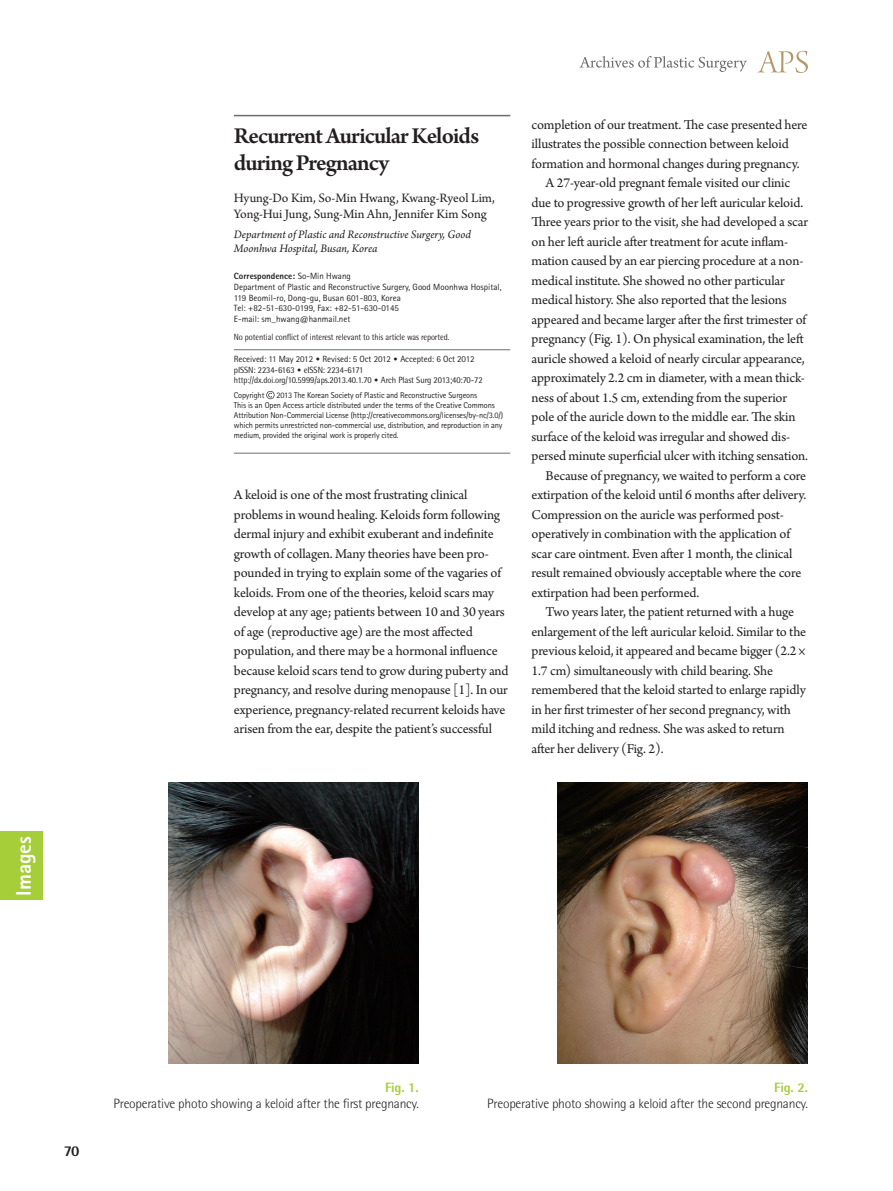
<style>
.page{position:relative;width:893px;height:1191px;background:#fff}
.page>*{position:absolute;margin:0;border:0;box-sizing:border-box;transform-origin:0 0}
.성형_이미지__제목{font:600 24px/27px "Arno Pro";letter-spacing:-.035em;color:#231f20}
.논문_분류{font:800 21px "Rotis Sans Serif Std";color:#fff}
.t1{font:800 15px "Rotis Semi Sans Std";color:#231f20}
.성형_본문_이미지{font:14.25px/19.5px "Arno Pro";letter-spacing:-.01em;color:#231f20}
.표_그림체{font:300 13.5px/16.5px "Rotis Semi Sans Std";letter-spacing:-.015em;color:#231f20;text-align:right}
.성형_이미지__이름{font:13.5px/16.5px "Arno Pro";letter-spacing:-.005em;color:#231f20}
.성형_이미지__소속{font:italic 12px/14.4px "Arno Pro";letter-spacing:-.005em;color:#231f20}
.성형_이미지__교신주소{font:9px/10.8px "Rotis Sans Serif Std";color:#231f20}
.t2{font:9px/10.8px "Rotis Semi Sans Std";letter-spacing:-.01em;color:#231f20;scale:.95 1}
.t3{font:9px "Rotis Semi Sans Std";letter-spacing:-.01em;color:#231f20;scale:.9 1}
.성형_이미지__교신주소-2{font:800 9px "Rotis Sans Serif Std";color:#231f20}
.교신저자__이미지{font:8.4px/10.1px "Rotis Sans Serif Std";letter-spacing:-.015em;color:#231f20}
.s1{font-weight:400}
.s2{font-family:"Rotis Sans Serif Std"}
.s3{font-family:"DIN Pro";font-weight:300}
.s4{font-weight:800;color:#a6ce39}
</style>
<div class="page">
<svg style="left:757px;top:51px;width:51px;height:22px"></svg>
<svg style="left:579px;top:56px;width:168px;height:16px"></svg>
<svg style="left:266px;top:391px;width:9px;height:8px"></svg>
<hr style="left:234px;top:115px;width:276px;height:1px;background:#6c6d70">
<hr style="left:234px;top:453px;width:276px;height:1px;background:#6c6d70">
<hr style="left:234px;top:349px;width:276px;height:1px;background:#6c6d70">
<img style="left:169px;top:782px;width:250px;height:281px">
<img style="left:558px;top:782px;width:250px;height:281px">
<div style="left:0;top:832px;width:43px;height:68px;background:#a6ce39"></div>
<p class="논문_분류" style="left:10px;top:895px;width:61px;rotate:-90deg">Images</p>
<p class="성형_이미지__제목" style="left:234px;top:124px;width:247px">Recurrent Auricular Keloids during Pregnancy</p>
<p class="성형_이미지__이름" style="left:234px;top:190px;width:262px">Hyung-Do Kim, So-Min Hwang, Kwang-Ryeol Lim,<br>Yong-Hui Jung, Sung-Min Ahn, Jennifer Kim Song</p>
<p class="성형_이미지__소속" style="left:234px;top:228px;width:239px">Department of Plastic and Reconstructive Surgery, Good<br>Moonhwa Hospital, Busan, Korea</p>
<p class="성형_이미지__교신주소-2" style="left:234px;top:270px;width:118px">Correspondence: <span class="s1">So-Min Hwang</span></p>
<p class="성형_이미지__교신주소" style="left:234px;top:281px;width:269px">Department of Plastic and Reconstructive Surgery, Good Moonhwa Hospital,<br>119 Beomil-ro, Dong-gu, Busan 601-803, Korea</p>
<p class="성형_이미지__교신주소" style="left:234px;top:303px;width:167px">Tel: +82-51-630-0199, Fax: +82-51-630-0145</p>
<p class="성형_이미지__교신주소" style="left:234px;top:314px;width:118px">E-mail: sm_hwang@hanmail.net</p>
<p class="t3" style="left:234px;top:332px;width:241px">No potential conflict of interest relevant to this article was reported.</p>
<p class="t2" style="left:234px;top:353px;width:263px"><span class="s2">Received: 11 May 2012</span> <span class="s3">•</span> <span class="s2">Revised: 5 Oct 2012</span> <span class="s3">•</span> <span class="s2">Accepted: 6 Oct 2012 </span>pISSN: 2234-6163 <span class="s3">•</span> eISSN: 2234-6171 http://dx.doi.org/10.5999/aps.2013.40.1.70 <span class="s3">•</span> Arch Plast Surg 2013;40:70-72</p>
<p class="교신저자__이미지" style="left:234px;top:390px;width:32px">Copyright</p>
<p class="교신저자__이미지" style="left:276px;top:390px;width:202px">2013 The Korean Society of Plastic and Reconstructive Surgeons</p>
<p class="교신저자__이미지" style="left:234px;top:400px;width:271px">This is an Open Access article distributed under the terms of the Creative Commons Attribution Non-Commercial License (http://creativecommons.org/licenses/by-nc/3.0/) which permits unrestricted non-commercial use, distribution, and reproduction in any medium, provided the original work is properly cited.</p>
<p class="성형_본문_이미지" style="left:234px;top:486px;width:276px">A keloid is one of the most frustrating clinical problems in wound healing. Keloids form following dermal injury and exhibit exuberant and indefinite growth of collagen. Many theories have been pro&shy;pounded in trying to explain some of the vagaries of keloids. From one of the theories, keloid scars may develop at any age; patients between 10 and 30 years of age (reproductive age) are the most affected population, and there may be a hormonal influence because keloid scars tend to grow during puberty and pregnancy, and resolve during menopause [1]. In our experience, pregnancy-related recurrent keloids have arisen from the ear, despite the patient’s successful</p>
<p class="성형_본문_이미지" style="left:531px;top:115px;width:277px">completion of our treatment. The case presented here illustrates the possible connection between keloid formation and hormonal changes during pregnancy.</p>
<p class="성형_본문_이미지" style="left:531px;top:174px;width:278px;text-indent:14px">A 27-year-old pregnant female visited our clinic due to progressive growth of her left auricular keloid.<br>Three years prior to the visit, she had developed a scar on her left auricle after treatment for acute inflam&shy;mation caused by an ear piercing procedure at a non&shy;medical institute. She showed no other particular medical history. She also reported that the lesions appeared and became larger after the first trimester of pregnancy (Fig. 1). On physical examination, the left auricle showed a keloid of nearly circular appearance, approximately 2.2 cm in diameter, with a mean thick&shy;ness of about 1.5 cm, extending from the superior pole of the auricle down to the middle ear. The skin surface of the keloid was irregular and showed dis&shy;persed minute superficial ulcer with itching sensation.</p>
<p class="성형_본문_이미지" style="left:531px;top:466px;width:276px;text-indent:14px">Because of pregnancy, we waited to perform a core extirpation of the keloid until 6 months after delivery.<br>Compression on the auricle was performed post&shy;operatively in combination with the application of scar care ointment. Even after 1 month, the clinical result remained obviously acceptable where the core extirpation had been performed.</p>
<p class="성형_본문_이미지" style="left:531px;top:603px;width:276px;text-indent:14px">Two years later, the patient returned with a huge enlargement of the left auricular keloid. Similar to the previous keloid, it appeared and became bigger (2.2 × 1.7 cm) simultaneously with child bearing. She remembered that the keloid started to enlarge rapidly in her first trimester of her second pregnancy, with mild itching and redness. She was asked to return after her delivery (Fig. 2).</p>
<p class="t1" style="left:64px;top:1141px;width:17px">70</p>
<p class="표_그림체" style="left:114px;top:1078px;width:307px"><span class="s4">Fig. 1.<br></span>Preoperative photo showing a keloid after the first pregnancy.</p>
<p class="표_그림체" style="left:487px;top:1078px;width:322px"><span class="s4">Fig. 2.<br></span>Preoperative photo showing a keloid after the second pregnancy.</p>
</div>
